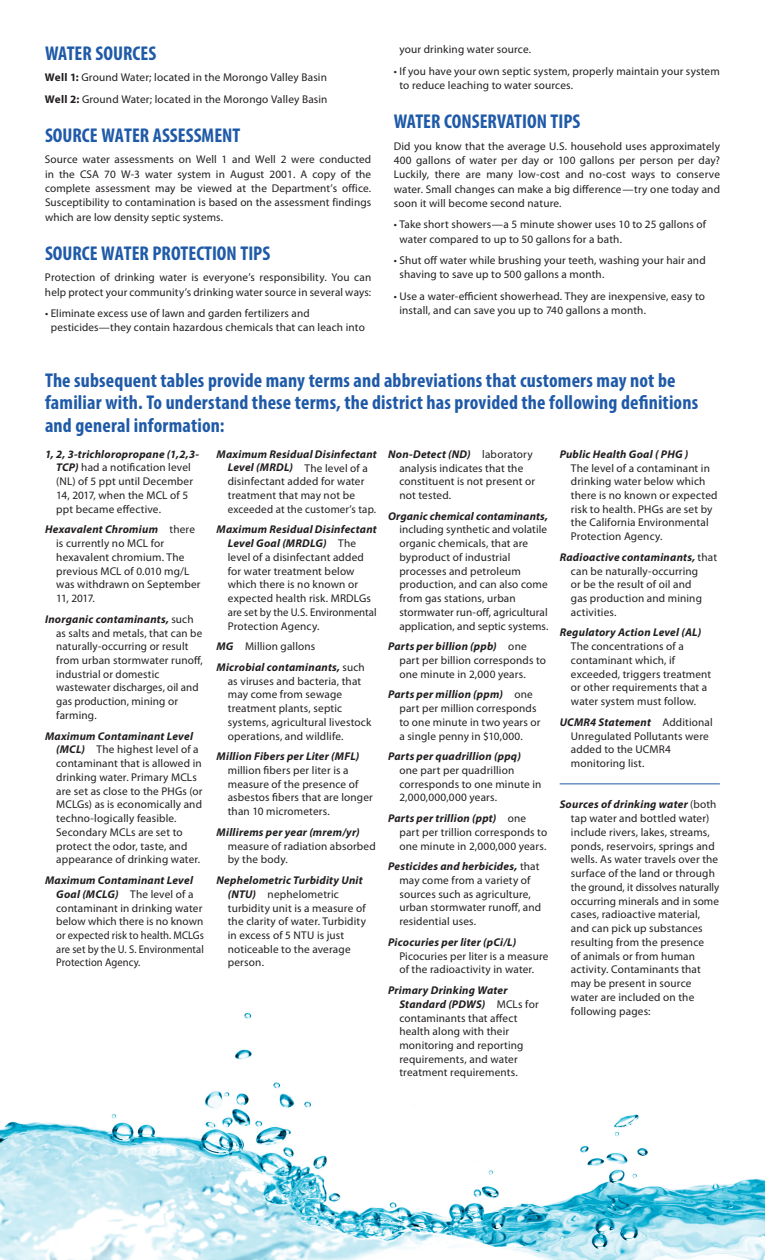
<style>
.page{position:relative;width:765px;height:1260px;background:#fff}
.page>*{position:absolute;margin:0;border:0;box-sizing:border-box;transform-origin:0 0}
.Text{font:700 condensed 20px/22.5px "Myriad Pro";letter-spacing:.01em;color:#1f5aa8}
.Term{font:11.25px/13.8px "Myriad Pro";letter-spacing:.015em;color:#231f20}
.Text-2{font:11.25px/13.8px "Myriad Pro";letter-spacing:.01em;color:#231f20}
.Bullet{font:11.25px/14.4px "Myriad Pro";letter-spacing:.01em;color:#231f20}
.s1{font-weight:700}
.s2{font-weight:700;font-style:italic}
</style>
<div class="page">
<img style="left:0;top:1012px;width:765px;height:248px">
<hr style="left:560px;top:784px;width:160px;height:1px;background:#1f5aa8">
<p class="Text" style="left:45px;top:42px;width:113px">WATER SOURCES</p>
<p class="Text-2" style="left:45px;top:67px;width:284px;line-height:21.2px"><span class="s1">Well 1:</span> Ground Water; located in the Morongo Valley Basin<br><span class="s1">Well 2:</span> Ground Water; located in the Morongo Valley Basin</p>
<p class="Text" style="left:45px;top:124px;width:197px">SOURCE WATER ASSESSMENT</p>
<p class="Text-2" style="left:45px;top:152px;width:328px;line-height:14.4px;text-align:justify">Source water assessments on Well 1 and Well 2 were conducted in the CSA 70 W-3 water system in August 2001. A copy of the complete assessment may be viewed at the Department’s office.<br>Susceptibility to contamination is based on the assessment findings which are low density septic systems.</p>
<p class="Text" style="left:45px;top:242px;width:227px">SOURCE WATER PROTECTION TIPS</p>
<p class="Text-2" style="left:45px;top:270px;width:328px;line-height:14.4px">Protection of drinking water is everyone’s responsibility. You can help protect your community’s drinking water source in several ways:</p>
<p class="Bullet" style="left:51px;top:306px;width:316px;text-indent:-6px">• Eliminate excess use of lawn and garden fertilizers and pesticides—they contain hazardous chemicals that can leach into</p>
<p class="Bullet" style="left:399px;top:42px;width:133px">your drinking water source.</p>
<p class="Bullet" style="left:399px;top:64px;width:322px;text-indent:-6px">• If you have your own septic system, properly maintain your system to reduce leaching to water sources.</p>
<p class="Text" style="left:394px;top:110px;width:188px">WATER CONSERVATION TIPS</p>
<p class="Text-2" style="left:394px;top:139px;width:328px;line-height:14.4px;text-align:justify">Did you know that the average U.S. household uses approximately 400 gallons of water per day or 100 gallons per person per day?<br>Luckily, there are many low-cost and no-cost ways to conserve water. Small changes can make a big difference—try one today and soon it will become second nature.</p>
<p class="Bullet" style="left:399px;top:217px;width:308px;text-indent:-6px">• Take short showers—a 5 minute shower uses 10 to 25 gallons of water compared to up to 50 gallons for a bath.</p>
<p class="Bullet" style="left:399px;top:253px;width:308px;text-indent:-6px">• Shut off water while brushing your teeth, washing your hair and shaving to save up to 500 gallons a month.</p>
<p class="Bullet" style="left:399px;top:289px;width:307px;text-indent:-6px">• Use a water-efficient showerhead. They are inexpensive, easy to install, and can save you up to 740 gallons a month.</p>
<p class="Text" style="left:45px;top:368px;width:655px">The subsequent tables provide many terms and abbreviations that customers may not be familiar with. To understand these terms, the district has provided the following definitions and general information:</p>
<p class="Text-2" style="left:56px;top:447px;width:144px;text-indent:-11px"><span class="s2">1, 2, 3-trichloropropane (1,2,3-<br>TCP)</span> had a notification level (NL) of 5 ppt until December<br>14, 2017, when the MCL of 5 ppt became effective.</p>
<p class="Term" style="left:56px;top:523px;width:146px;text-indent:-11px"><span class="s2">Hexavalent Chromium</span> there is currently no MCL for hexavalent chromium. The previous MCL of 0.010 mg/L was withdrawn on September<br>11, 2017.</p>
<p class="Text-2" style="left:56px;top:612px;width:148px;text-indent:-11px"><span class="s2">Inorganic contaminants,</span> such as salts and metals, that can be naturally-occurring or result from urban stormwater runoff, industrial or domestic wastewater discharges, oil and gas production, mining or farming.</p>
<p class="Term" style="left:56px;top:729px;width:148px;text-indent:-11px"><span class="s2">Maximum Contaminant Level (MCL)</span> The highest level of a contaminant that is allowed in drinking water. Primary MCLs are set as close to the PHGs (or<br>MCLGs) as is economically and techno-logically feasible.<br>Secondary MCLs are set to protect the odor, taste, and appearance of drinking water.</p>
<p class="Term" style="left:56px;top:873px;width:149px;text-indent:-11px"><span class="s2">Maximum Contaminant Level<br>Goal (MCLG)</span> The level of a contaminant in drinking water below which there is no known or expected risk to health. MCLGs are set by the U. S. Environmental<br>Protection Agency.</p>
<p class="Term" style="left:228px;top:447px;width:151px;text-indent:-11px"><span class="s2">Maximum Residual Disinfectant<br>Level (MRDL)</span> The level of a disinfectant added for water treatment that may not be exceeded at the customer’s tap.</p>
<p class="Term" style="left:228px;top:523px;width:151px;text-indent:-11px"><span class="s2">Maximum Residual Disinfectant<br>Level Goal (MRDLG)</span> The level of a disinfectant added for water treatment below which there is no known or expected health risk. MRDLGs are set by the U.S. Environmental<br>Protection Agency.</p>
<p class="Term" style="left:217px;top:639px;width:100px"><span class="s2">MG</span> Million gallons</p>
<p class="Text-2" style="left:228px;top:660px;width:145px;text-indent:-11px"><span class="s2">Microbial contaminants,</span> such as viruses and bacteria, that may come from sewage treatment plants, septic systems, agricultural livestock operations, and wildlife.</p>
<p class="Term" style="left:228px;top:749px;width:147px;text-indent:-11px"><span class="s2">Million Fibers per Liter (MFL) </span>million fibers per liter is a measure of the presence of asbestos fibers that are longer than 10 micrometers.</p>
<p class="Term" style="left:228px;top:825px;width:149px;text-indent:-11px"><span class="s2">Millirems per year (mrem/yr) </span>measure of radiation absorbed by the body.</p>
<p class="Term" style="left:228px;top:873px;width:140px;text-indent:-11px"><span class="s2">Nephelometric Turbidity Unit (NTU)</span> nephelometric turbidity unit is a measure of the clarity of water. Turbidity in excess of 5 NTU is just noticeable to the average person.</p>
<p class="Term" style="left:399px;top:447px;width:137px;text-indent:-11px"><span class="s2">Non-Detect (ND)</span> laboratory analysis indicates that the constituent is not present or not tested.</p>
<p class="Text-2" style="left:399px;top:509px;width:151px;text-indent:-11px"><span class="s2">Organic chemical contaminants, </span>including synthetic and volatile organic chemicals, that are byproduct of industrial processes and petroleum production, and can also come from gas stations, urban stormwater run-off, agricultural application, and septic systems.</p>
<p class="Term" style="left:399px;top:639px;width:148px;text-indent:-11px"><span class="s2">Parts per billion (ppb)</span> one part per billion corresponds to one minute in 2,000 years.</p>
<p class="Term" style="left:399px;top:688px;width:143px;text-indent:-11px"><span class="s2">Parts per million (ppm)</span> one part per million corresponds to one minute in two years or a single penny in $10,000.</p>
<p class="Term" style="left:399px;top:749px;width:144px;text-indent:-11px"><span class="s2">Parts per quadrillion (ppq) </span>one part per quadrillion corresponds to one minute in<br>2,000,000,000 years.</p>
<p class="Term" style="left:399px;top:811px;width:149px;text-indent:-11px"><span class="s2">Parts per trillion (ppt)</span> one part per trillion corresponds to one minute in 2,000,000 years.</p>
<p class="Text-2" style="left:399px;top:859px;width:143px;text-indent:-11px"><span class="s2">Pesticides and herbicides,</span> that may come from a variety of sources such as agriculture, urban stormwater runoff, and residential uses.</p>
<p class="Term" style="left:399px;top:935px;width:151px;text-indent:-11px"><span class="s2">Picocuries per liter (pCi/L)<br></span>Picocuries per liter is a measure of the radioactivity in water.</p>
<p class="Term" style="left:399px;top:983px;width:141px;text-indent:-11px"><span class="s2">Primary Drinking Water<br>Standard (PDWS)</span> MCLs for contaminants that affect health along with their monitoring and reporting requirements, and water treatment requirements.</p>
<p class="Term" style="left:571px;top:447px;width:148px;text-indent:-11px"><span class="s2">Public Health Goal ( PHG )<br></span>The level of a contaminant in drinking water below which there is no known or expected risk to health. PHGs are set by the California Environmental<br>Protection Agency.</p>
<p class="Text-2" style="left:571px;top:550px;width:148px;text-indent:-11px"><span class="s2">Radioactive contaminants,</span> that can be naturally-occurring<br>or be the result of oil and<br>gas production and mining activities.</p>
<p class="Term" style="left:571px;top:626px;width:142px;text-indent:-11px"><span class="s2">Regulatory Action Level (AL)<br></span>The concentrations of a contaminant which, if exceeded, triggers treatment or other requirements that a water system must follow.</p>
<p class="Term" style="left:571px;top:715px;width:143px;text-indent:-11px"><span class="s2">UCMR4 Statement</span> Additional<br>Unregulated Pollutants were added to the UCMR4 monitoring list.</p>
<p class="Text-2" style="left:571px;top:798px;width:150px;text-indent:-11px"><span class="s2">Sources of drinking water</span> (both tap water and bottled water) include rivers, lakes, streams, ponds, reservoirs, springs and wells. As water travels over the surface of the land or through the ground, it dissolves naturally occurring minerals and in some cases, radioactive material, and can pick up substances resulting from the presence<br>of animals or from human activity. Contaminants that may be present in source water are included on the following pages:</p>
</div>
